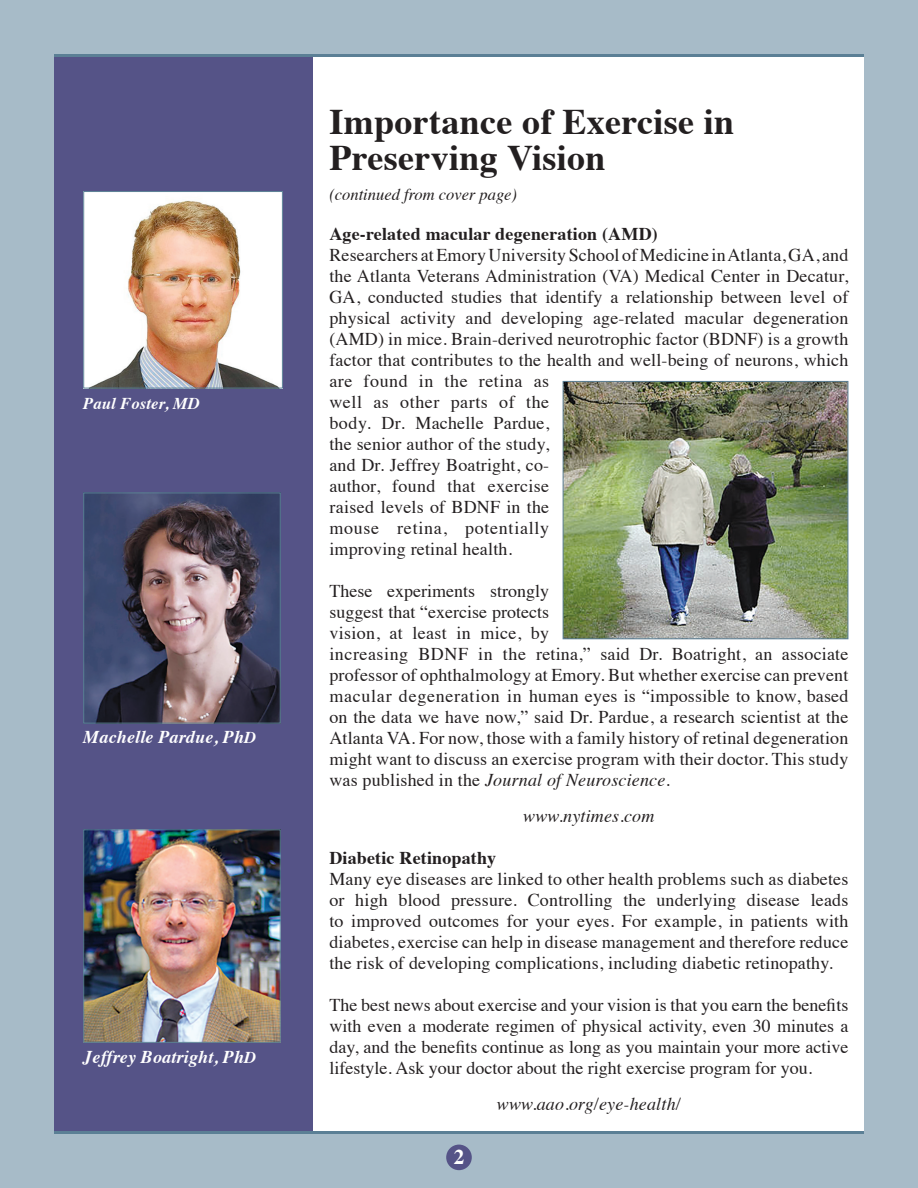
<style>
.page{position:relative;width:918px;height:1188px;background:#a7bbc8}
.page>*{position:absolute;margin:0;border:0;box-sizing:border-box;transform-origin:0 0}
.t1{font:700 36px/36px "Times";letter-spacing:.01em;color:#231f20}
.t2{font:700 21px "Times";color:#fff}
.t3{font:18px/21px "Times";letter-spacing:.01em;color:#231f20}
.t4{font:700 18px "Times";letter-spacing:.01em;color:#231f20}
.t5{font:italic 700 18px "Times";letter-spacing:.01em;color:#fff}
.t6{font:italic 18px "Times";letter-spacing:.01em;color:#231f20}
.t7{font:italic 16.5px "Times";color:#231f20}
.t8{font:italic 700 16.5px "Times";letter-spacing:.01em;color:#fff}
.s1{font-size:16.5px}
.s2{font-style:italic}
</style>
<div class="page">
<div style="left:54px;top:54px;width:810px;height:1080px;background:#fff"></div>
<div style="left:54px;top:56px;width:258px;height:1076px;background:#555387"></div>
<div style="left:446px;top:1145px;width:26px;height:25px;background:#555387;border-radius:50%"></div>
<hr style="left:54px;top:54px;width:810px;height:3px;background:#5b7f95">
<hr style="left:54px;top:1131px;width:810px;height:3px;background:#5b7f95">
<img style="left:85px;top:193px;width:196px;height:193px">
<div style="left:83px;top:191px;width:200px;height:197px;border:1px solid #5b7f95"></div>
<img style="left:85px;top:495px;width:194px;height:227px">
<div style="left:83px;top:493px;width:198px;height:231px;border:1px solid #5b7f95"></div>
<img style="left:85px;top:831px;width:194px;height:210px">
<div style="left:83px;top:829px;width:198px;height:214px;border:1px solid #5b7f95"></div>
<img style="left:565px;top:383px;width:281px;height:254px">
<div style="left:563px;top:381px;width:285px;height:258px;border:1px solid #5b7f95"></div>
<p class="t8" style="left:83px;top:388px;width:118px">Paul Foster, MD</p>
<p class="t5" style="left:83px;top:720px;width:174px">Machelle Pardue, Ph<span class="s1">D</span></p>
<p class="t5" style="left:83px;top:1040px;width:174px">Jeffrey Boatright, Ph<span class="s1">D</span></p>
<p class="t1" style="left:329px;top:100px;width:406px">Importance of Exercise in<br>Preserving Vision</p>
<p class="t7" style="left:329px;top:180px;width:189px">(continued from cover page)</p>
<p class="t4" style="left:329px;top:217px;width:330px">Age-related macular degeneration (AMD)</p>
<p class="t3" style="left:329px;top:243px;width:521px">Researchers at Emory University School of Medicine in Atlanta, GA, and the Atlanta Veterans Administration (VA) Medical Center in Decatur, GA, conducted studies that identify a relationship between level of physical activity and developing age-related macular degeneration (AMD) in mice. Brain-derived neurotrophic factor (BDNF) is a growth factor that contributes to the health and well-being of neurons, which are found in the retina as<br>well as other parts of the<br>body. Dr. Machelle Pardue,<br>the senior author of the study,<br>and Dr. Jeffrey Boatright, co-<br>author, found that exercise<br>raised levels of BDNF in the<br>mouse retina, potentially<br>improving retinal health.</p>
<p class="t3" style="left:329px;top:579px;width:521px">These experiments strongly<br>suggest that “exercise protects<br>vision, at least in mice, by<br>increasing BDNF in the retina,” said Dr. Boatright, an associate professor of ophthalmology at Emory. But whether exercise can prevent macular degeneration in human eyes is “impossible to know, based on the data we have now,” said Dr. Pardue, a research scientist at the Atlanta VA. For now, those with a family history of retinal degeneration might want to discuss an exercise program with their doctor. This study was published in the <span class="s2">Journal of Neuroscience.</span></p>
<p class="t6" style="left:523px;top:801px;width:133px">www.nytimes.com</p>
<p class="t4" style="left:329px;top:841px;width:168px">Diabetic Retinopathy</p>
<p class="t3" style="left:329px;top:867px;width:521px;text-align:justify">Many eye diseases are linked to other health problems such as diabetes or high blood pressure. Controlling the underlying disease leads to improved outcomes for your eyes. For example, in patients with diabetes, exercise can help in disease management and therefore reduce the risk of developing complications, including diabetic retinopathy.</p>
<p class="t3" style="left:329px;top:993px;width:520px;text-align:justify">The best news about exercise and your vision is that you earn the benefits with even a moderate regimen of physical activity, even 30 minutes a day, and the benefits continue as long as you maintain your more active lifestyle. Ask your doctor about the right exercise program for you.</p>
<p class="t6" style="left:497px;top:1089px;width:185px">www.aao.org/eye-health/</p>
<p class="t2" style="left:454px;top:1137px;width:12px">2</p>
</div>
